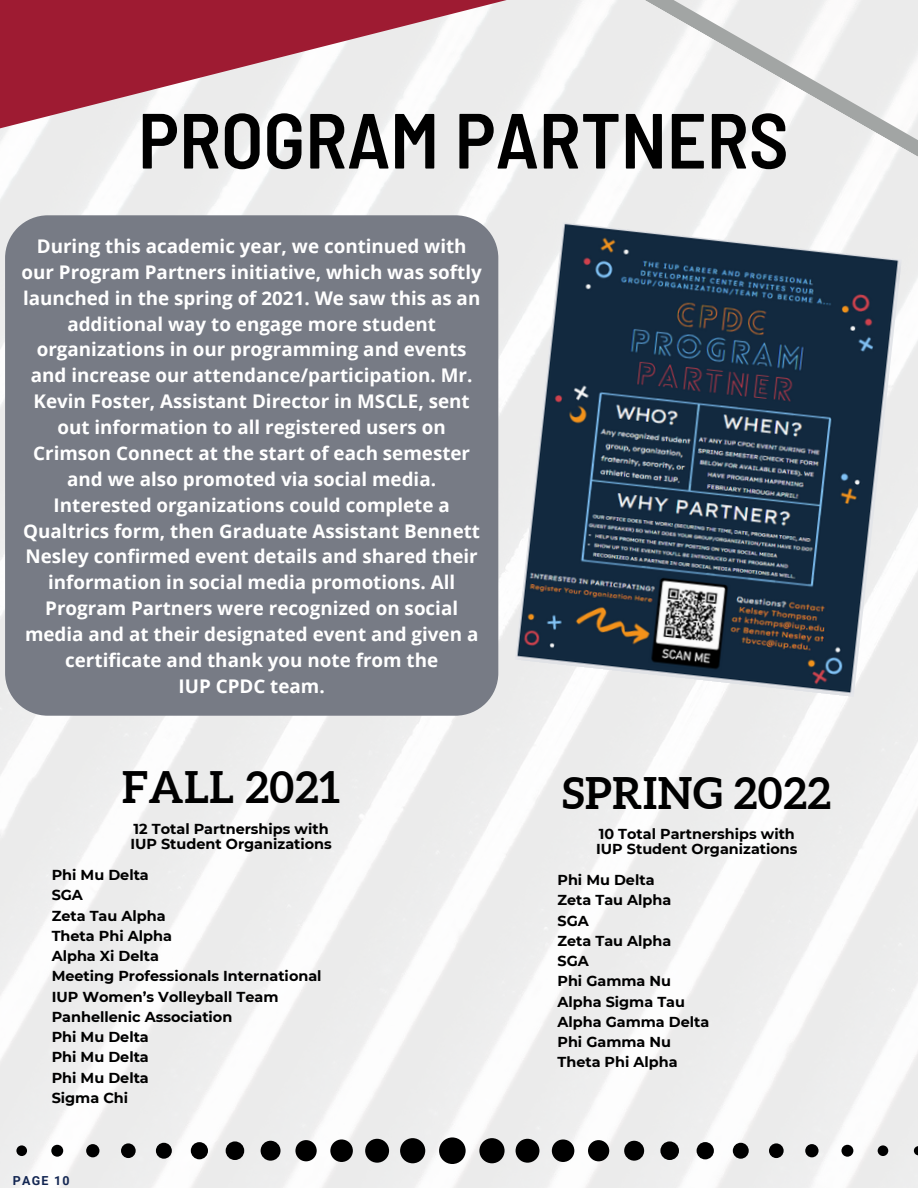
<style>
.page{position:relative;width:918px;height:1188px;background:#fff}
.page>*{position:absolute;margin:0;border:0;box-sizing:border-box;transform-origin:0 0}
.t1{font:600 semi-condensed 78px "Barlow";color:#000}
.t2{font:700 43.5px "Aleo";letter-spacing:.015em;color:#000}
.t3{font:700 18.75px/25.8px "Open Sans";color:#fff;text-align:center}
.t4{font:700 14.4px "Montserrat";color:#000}
.t5{font:700 12.45px "Roboto";letter-spacing:.1em;color:#132652}
</style>
<div class="page">
<svg style="left:0;top:0;width:762px;height:220px;fill:#ebebeb"></svg>
<svg style="left:515px;top:0;width:403px;height:166px;fill:#ebebeb"></svg>
<svg style="left:0;top:1137px;width:918px;height:27px"></svg>
<img style="left:515px;top:222px;width:387px;height:475px">
<div style="left:5px;top:215px;width:493px;height:501px;background:#777b85"></div>
<p class="t1" style="left:138px;top:91px;width:652px">PROGRAM PARTNERS</p>
<p class="t3" style="left:22px;top:233px;width:462px">During this academic year, we continued with our Program Partners initiative, which was softly launched in the spring of 2021. We saw this as an additional way to engage more student organizations in our programming and events and increase our attendance/participation. Mr.<br>Kevin Foster, Assistant Director in MSCLE, sent out information to all registered users on Crimson Connect at the start of each semester and we also promoted via social media.<br>Interested organizations could complete a Qualtrics form, then Graduate Assistant Bennett Nesley confirmed event details and shared their information in social media promotions. All Program Partners were recognized on social media and at their designated event and given a certificate and thank you note from the</p>
<p class="t3" style="left:179px;top:673px;width:148px">IUP CPDC team.</p>
<p class="t2" style="left:122px;top:762px;width:220px">FALL 2021</p>
<p class="t4" style="left:134px;top:820px;width:197px">12 Total Partnerships with</p>
<p class="t4" style="left:130px;top:835px;width:203px">IUP Student Organizations</p>
<p class="t4" style="left:52px;top:866px;width:99px">Phi Mu Delta</p>
<p class="t4" style="left:52px;top:886px;width:33px">SGA</p>
<p class="t4" style="left:52px;top:907px;width:115px">Zeta Tau Alpha</p>
<p class="t4" style="left:52px;top:927px;width:122px">Theta Phi Alpha</p>
<p class="t4" style="left:52px;top:947px;width:109px">Alpha Xi Delta</p>
<p class="t4" style="left:52px;top:967px;width:271px">Meeting Professionals International</p>
<p class="t4" style="left:52px;top:988px;width:228px">IUP Women’s Volleyball Team</p>
<p class="t4" style="left:52px;top:1008px;width:182px">Panhellenic Association</p>
<p class="t4" style="left:52px;top:1028px;width:99px">Phi Mu Delta</p>
<p class="t4" style="left:52px;top:1048px;width:99px">Phi Mu Delta</p>
<p class="t4" style="left:52px;top:1069px;width:99px">Phi Mu Delta</p>
<p class="t4" style="left:52px;top:1089px;width:78px">Sigma Chi</p>
<p class="t5" style="left:13px;top:1173px;width:58px">PAGE 10</p>
<p class="t2" style="left:563px;top:768px;width:270px">SPRING 2022</p>
<p class="t4" style="left:599px;top:825px;width:198px">10 Total Partnerships with</p>
<p class="t4" style="left:596px;top:840px;width:203px">IUP Student Organizations</p>
<p class="t4" style="left:557px;top:871px;width:99px">Phi Mu Delta</p>
<p class="t4" style="left:557px;top:891px;width:115px">Zeta Tau Alpha</p>
<p class="t4" style="left:557px;top:912px;width:33px">SGA</p>
<p class="t4" style="left:557px;top:932px;width:115px">Zeta Tau Alpha</p>
<p class="t4" style="left:557px;top:952px;width:33px">SGA</p>
<p class="t4" style="left:557px;top:972px;width:115px">Phi Gamma Nu</p>
<p class="t4" style="left:557px;top:993px;width:129px">Alpha Sigma Tau</p>
<p class="t4" style="left:557px;top:1013px;width:153px">Alpha Gamma Delta</p>
<p class="t4" style="left:557px;top:1033px;width:115px">Phi Gamma Nu</p>
<p class="t4" style="left:557px;top:1053px;width:122px">Theta Phi Alpha</p>
</div>
